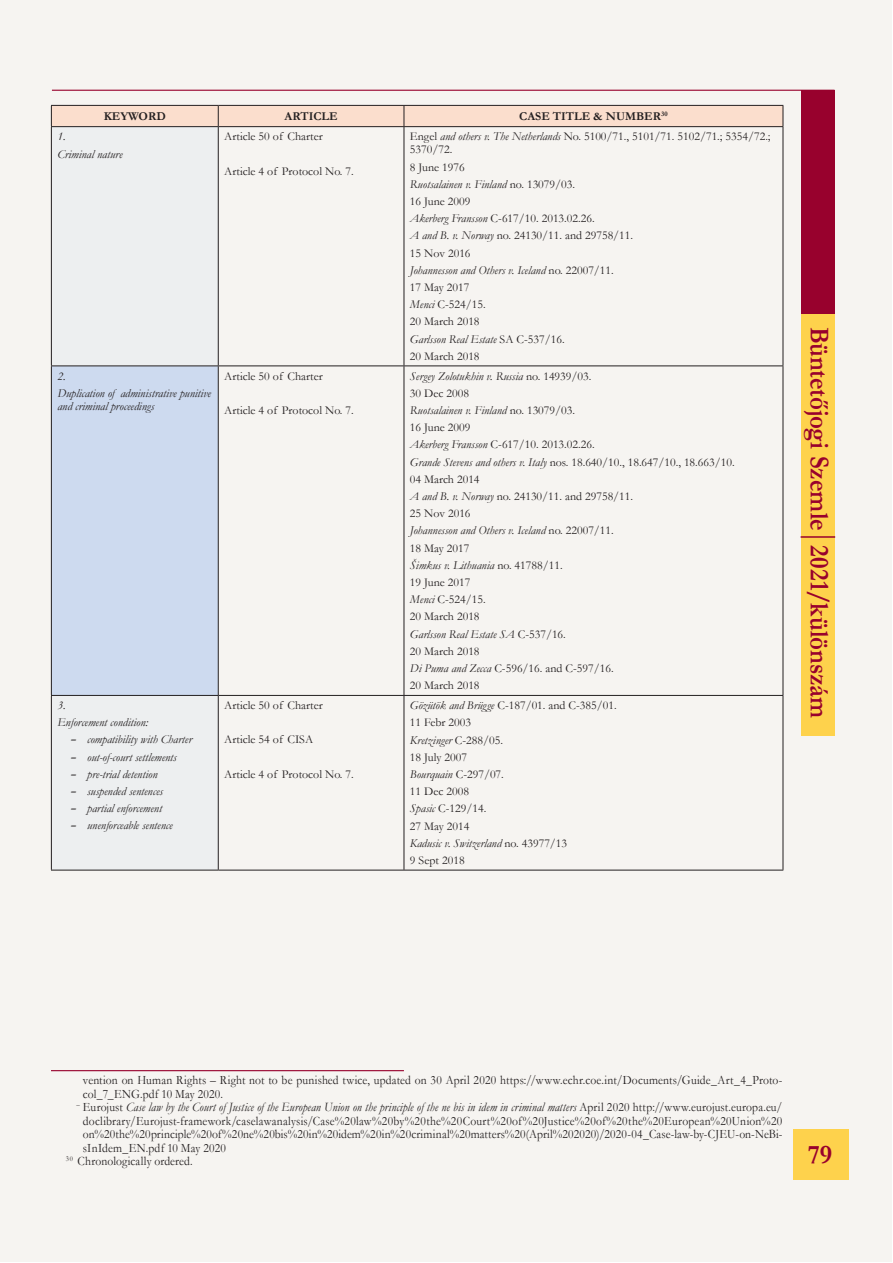
<style>
.page{position:relative;width:893px;height:1263px;background:#fff}
.page>*{position:absolute;margin:0;border:0;box-sizing:border-box;transform-origin:0 0}
.t1{font:700 27.3px "Garamond";letter-spacing:-.005em;color:#98012d;scale:.91 1}
.t2{font:700 27px "Garamond";color:#98012d}
.t3{font:12.9px/13.5px "Garamond";letter-spacing:.015em;color:#231f20;scale:.91 1}
.t4{font:italic 12.9px "Garamond";letter-spacing:.01em;color:#231f20;scale:.91 1}
.t5{font:12px/17.2px "Garamond";color:#231f20}
.t6{font:italic 12px/17.2px "Garamond";color:#231f20}
.t7{font:700 12px "Garamond";color:#231f20}
.s1{font-style:italic}
.s2{font-family:"Garamond PFL";font-style:normal}
.s3{font-style:normal}
</style>
<div class="page">
<div style="left:0;top:1px;width:892px;height:1261px;background:#f6f4f1"></div>
<div style="left:793px;top:1129px;width:56px;height:51px;background:#fed24c"></div>
<hr style="left:52px;top:90px;width:782px;height:1px;background:#98012d">
<div style="left:801px;top:312px;width:34px;height:424px;background:#fed24c"></div>
<div style="left:801px;top:91px;width:34px;height:223px;background:#98012d"></div>
<hr style="left:801px;top:536px;width:34px;height:2px;background:#98012d">
<div style="left:52px;top:127px;width:166px;height:743px;background:#edeff0"></div>
<div style="left:51px;top:366px;width:167px;height:329px;background:#cddaef"></div>
<div style="left:51px;top:105px;width:733px;height:22px;background:#fbdecd"></div>
<hr style="left:51px;top:126px;width:167px;height:1px;background:#231f20">
<hr style="left:51px;top:127px;width:1px;height:238px;background:#231f20">
<hr style="left:218px;top:126px;width:186px;height:1px;background:#231f20">
<hr style="left:218px;top:127px;width:1px;height:238px;background:#231f20">
<hr style="left:404px;top:126px;width:379px;height:1px;background:#231f20">
<hr style="left:404px;top:127px;width:1px;height:238px;background:#231f20">
<hr style="left:783px;top:127px;width:1px;height:238px;background:#231f20">
<hr style="left:51px;top:365px;width:167px;height:1px;background:#231f20">
<hr style="left:51px;top:366px;width:1px;height:329px;background:#231f20">
<hr style="left:218px;top:365px;width:186px;height:1px;background:#231f20">
<hr style="left:218px;top:366px;width:1px;height:329px;background:#231f20">
<hr style="left:404px;top:365px;width:379px;height:1px;background:#231f20">
<hr style="left:404px;top:366px;width:1px;height:329px;background:#231f20">
<hr style="left:783px;top:366px;width:1px;height:329px;background:#231f20">
<hr style="left:51px;top:695px;width:167px;height:1px;background:#231f20">
<hr style="left:51px;top:696px;width:1px;height:174px;background:#231f20">
<hr style="left:218px;top:695px;width:186px;height:1px;background:#231f20">
<hr style="left:218px;top:696px;width:1px;height:174px;background:#231f20">
<hr style="left:404px;top:695px;width:379px;height:1px;background:#231f20">
<hr style="left:404px;top:696px;width:1px;height:174px;background:#231f20">
<hr style="left:783px;top:696px;width:1px;height:174px;background:#231f20">
<hr style="left:51px;top:870px;width:167px;height:1px;background:#231f20">
<hr style="left:218px;top:870px;width:186px;height:1px;background:#231f20">
<hr style="left:404px;top:870px;width:379px;height:1px;background:#231f20">
<hr style="left:51px;top:1070px;width:353px;height:1px;background:#98012d">
<p class="t7" style="left:104px;top:108px;width:64px">KEYWORD</p>
<p class="t7" style="left:284px;top:108px;width:55px">ARTICLE</p>
<p class="t7" style="left:519px;top:108px;width:150px">CASE TITLE &amp; NUMBER<sup>30</sup></p>
<p class="t6" style="left:57px;top:128px;width:67px">1.<br>Criminal nature</p>
<p class="t5" style="left:224px;top:128px;width:100px">Article 50 of Charter</p>
<p class="t5" style="left:224px;top:162px;width:131px">Article 4 of Protocol No. 7.</p>
<p class="t5" style="left:410px;top:130px;width:362px;line-height:12.9px">Engel <span class="s1">and others v. The Netherlands</span> No. 5100/71., 5101/71. 5102/71.; 5354/72.;<br>5370/72.</p>
<p class="t5" style="left:410px;top:158px;width:225px">8 June 1976<br><span class="s1">Ruotsalainen v. Finland</span> no. 13079/03.<br>16 June 2009<br><span class="s1">Akerberg Fransson</span> C-617/10. 2013.02.26.<br><span class="s1">A and B. v. Norway</span> no. 24130/11. and 29758/11.<br>15 Nov 2016<br><span class="s1">Johannesson and Others v. Iceland</span> no. 22007/11.<br>17 May 2017<br><span class="s1">Menci</span> C-524/15.<br>20 March 2018<br><span class="s1">Garlsson Real Estate</span> SA C-537/16.<br>20 March 2018</p>
<p class="t6" style="left:57px;top:367px;width:155px">2.<br>Duplication of administrative punitive</p>
<p class="t6" style="left:57px;top:397px;width:98px">and criminal proceedings</p>
<p class="t5" style="left:224px;top:367px;width:100px">Article 50 of Charter</p>
<p class="t5" style="left:224px;top:401px;width:131px">Article 4 of Protocol No. 7.</p>
<p class="t6" style="left:57px;top:696px;width:92px">3.<br>Enforcement condition:</p>
<p class="t6" style="left:70px;top:731px;width:123px"><span class="s2">–</span> compatibility with Charter</p>
<p class="t6" style="left:70px;top:748px;width:108px"><span class="s2">–</span> out-of-court settlements</p>
<p class="t6" style="left:70px;top:765px;width:89px"><span class="s2">–</span> pre-trial detention</p>
<p class="t6" style="left:70px;top:782px;width:94px"><span class="s2">–</span> suspended sentences</p>
<p class="t6" style="left:70px;top:799px;width:93px"><span class="s2">–</span> partial enforcement</p>
<p class="t6" style="left:70px;top:817px;width:104px"><span class="s2">–</span> unenforceable sentence</p>
<p class="t5" style="left:224px;top:696px;width:100px">Article 50 of Charter</p>
<p class="t5" style="left:224px;top:731px;width:90px">Article 54 of CISA</p>
<p class="t5" style="left:224px;top:765px;width:131px">Article 4 of Protocol No. 7.</p>
<p class="t5" style="left:410px;top:367px;width:326px"><span class="s1">Sergey Zolotukhin v. Russia</span> no. 14939/03.<br>30 Dec 2008<br><span class="s1">Ruotsalainen v. Finland</span> no. 13079/03.<br>16 June 2009<br><span class="s1">Akerberg Fransson</span> C-617/10. 2013.02.26.<br><span class="s1">Grande Stevens and others v. Italy</span> nos. 18.640/10., 18.647/10., 18.663/10.<br>04 March 2014<br><span class="s1">A and B. v. Norway</span> no. 24130/11. and 29758/11.<br>25 Nov 2016<br><span class="s1">Johannesson and Others v. Iceland</span> no. 22007/11.<br>18 May 2017<br><span class="s1">Šimkus v. Lithuania</span> no. 41788/11.<br>19 June 2017<br><span class="s1">Menci</span> C-524/15.<br>20 March 2018<br><span class="s1">Garlsson Real Estate SA</span> C-537/16.<br>20 March 2018<br><span class="s1">Di Puma and Zecca</span> C-596/16. and C-597/16.<br>20 March 2018</p>
<p class="t5" style="left:410px;top:696px;width:208px"><span class="s1">Gözütök and Brügge</span> C-187/01. and C-385/01.<br>11 Febr 2003<br><span class="s1">Kretzinger</span> C-288/05.<br>18 July 2007<br><span class="s1">Bourquain</span> C-297/07.<br>11 Dec 2008<br><span class="s1">Spasic</span> C-129/14.<br>27 May 2014<br><span class="s1">Kadusic v. Switzerland</span> no. 43977/13<br>9 Sept 2018</p>
<h1 class="t1" style="left:838px;top:327px;width:431px;rotate:90deg">Büntetőjogi Szemle 2021/különszám</h1>
<p class="t3" style="left:83px;top:1073px;width:770px">vention on Human Rights – Right not to be punished twice, updated on 30 April 2020 https://www.echr.coe.int/Documents/Guide_Art_4_Proto&shy;col_7_ENG.pdf 10 May 2020.</p>
<p class="t4" style="left:77px;top:1098px;width:777px"><sup>–</sup> <span class="s3">Eurojust</span> Case law by the Court of Justice of the European Union on the principle of the ne bis in idem in criminal matters <span class="s3">April 2020 http://www.eurojust.europa.eu/</span></p>
<p class="t3" style="left:83px;top:1113px;width:770px">doclibrary/Eurojust-framework/caselawanalysis/Case%20law%20by%20the%20Court%20of%20Justice%20of%20the%20European%20Union%20</p>
<p class="t3" style="left:83px;top:1127px;width:770px">on%20the%20principle%20of%20ne%20bis%20in%20idem%20in%20criminal%20matters%20(April%202020)/2020-04_Case-law-by-CJEU-on-NeBi-</p>
<p class="t3" style="left:83px;top:1140px;width:159px">sInIdem_EN.pdf 10 May 2020</p>
<p class="t3" style="left:66px;top:1154px;width:141px"><sup>3</sup> <sup>0</sup> Chronologically ordered.</p>
<h2 class="t2" style="left:808px;top:1136px;width:26px">79</h2>
</div>
